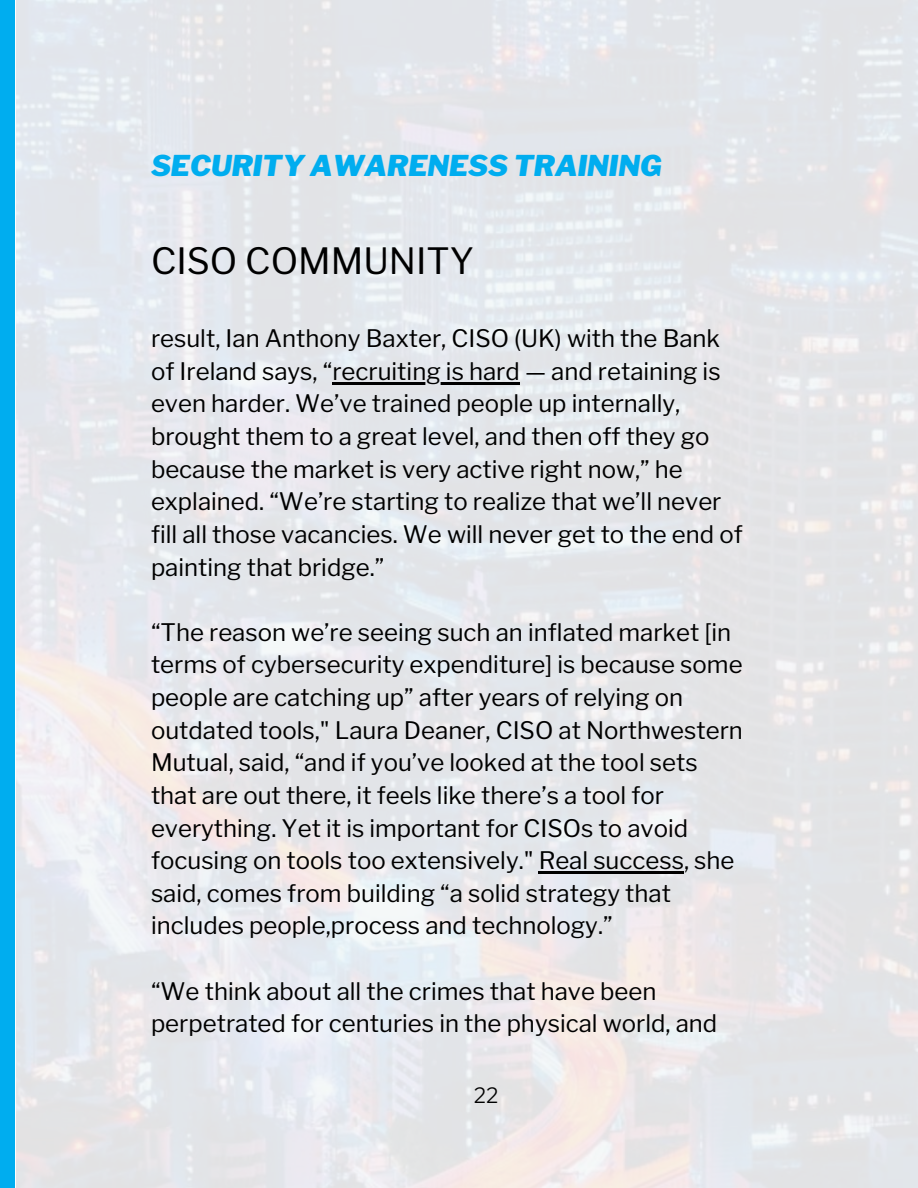
<style>
.page{position:relative;width:918px;height:1188px;background:#fff}
.page>*{position:absolute;margin:0;border:0;box-sizing:border-box;transform-origin:0 0}
.t1{font:36px "Libre Franklin";color:#000}
.t2{font:italic 900 28.5px "Libre Franklin";color:#00adef}
.t3{font:24px/32.7px "Libre Franklin";color:#000}
.t4{font:300 21px "Libre Franklin";color:#000}
</style>
<div class="page">
<div style="left:0;top:0;width:14px;height:1188px;background:#00adef"></div>
<img style="left:16px;top:0;width:902px;height:1188px">
<hr style="left:332px;top:382px;width:188px;height:2px;background:#000">
<hr style="left:539px;top:871px;width:145px;height:3px;background:#000">
<p class="t2" style="left:151px;top:149px;width:512px">SECURITY AWARENESS TRAINING</p>
<h1 class="t1" style="left:151px;top:239px;width:325px">CISO COMMUNITY</h1>
<p class="t3" style="left:151px;top:322px;width:593px">result, Ian Anthony Baxter, CISO (UK) with the Bank of Ireland says, “recruiting is hard — and retaining is even harder. We’ve trained people up internally, brought them to a great level, and then off they go because the market is very active right now,” he explained. “We’re starting to realize that we’ll never fill all those vacancies. We will never get to the end of painting that bridge.”</p>
<p class="t3" style="left:151px;top:616px;width:593px">“The reason we’re seeing such an inflated market [in terms of cybersecurity expenditure] is because some people are catching up” after years of relying on outdated tools," Laura Deaner, CISO at Northwestern Mutual, said, “and if you’ve looked at the tool sets that are out there, it feels like there’s a tool for everything. Yet it is important for CISOs to avoid focusing on tools too extensively." Real success, she said, comes from building “a solid strategy that includes people,process and technology.”</p>
<p class="t3" style="left:151px;top:975px;width:568px">“We think about all the crimes that have been perpetrated for centuries in the physical world, and</p>
<p class="t4" style="left:474px;top:1082px;width:26px">22</p>
</div>
